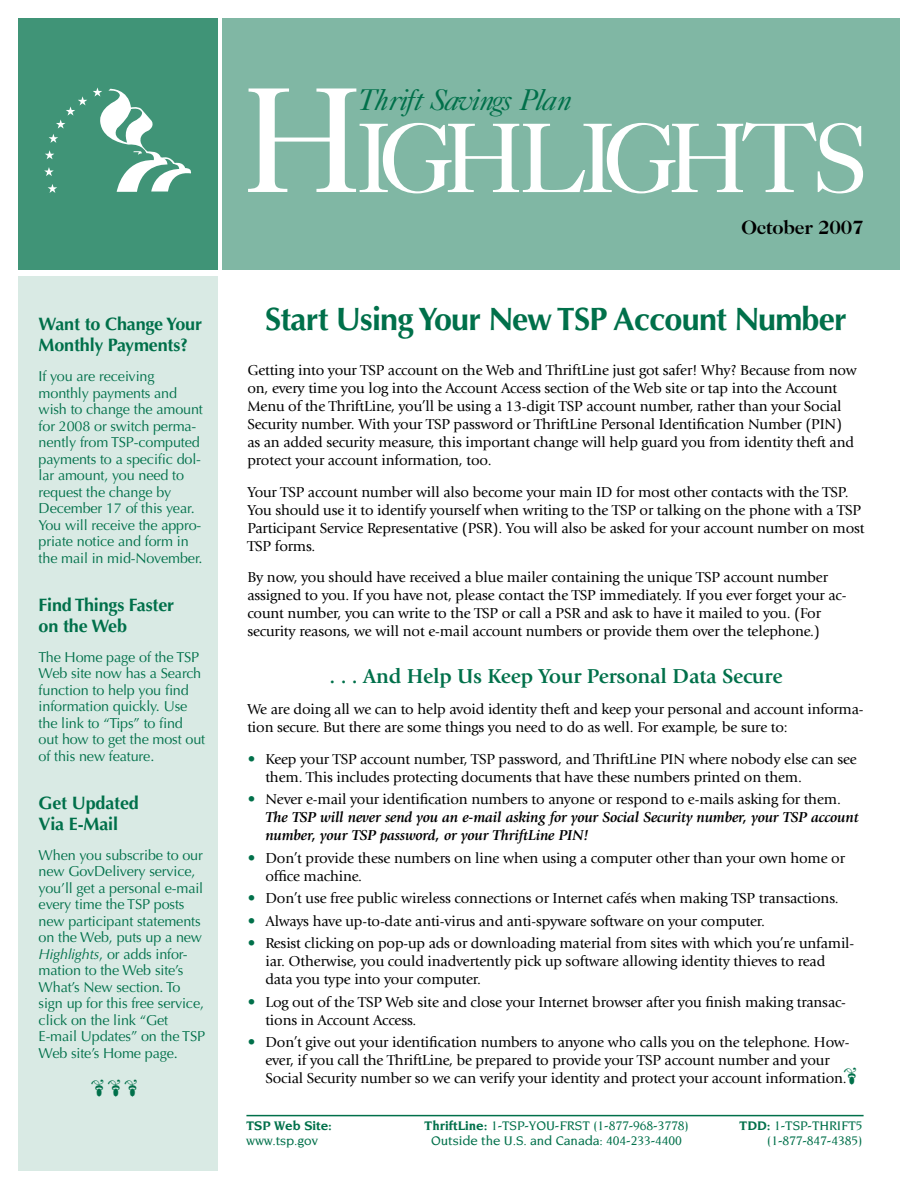
<style>
.page{position:relative;width:918px;height:1188px;background:#fff}
.page>*{position:absolute;margin:0;border:0;box-sizing:border-box;transform-origin:0 0}
.t1{font:99px "Caslon 540 LT Std";letter-spacing:-.12em;color:#fff}
.t2{font:700 32.4px "Optima LT Std";letter-spacing:-.025em;color:#00704a}
.t3{font:italic 30px "Caslon 540 LT Std";letter-spacing:-.045em;color:#00704a}
.t4{font:700 21px "Giovanni Std";letter-spacing:-.01em;color:#00704a}
.t5{font:700 19.5px "Caslon 224 Std";letter-spacing:-.01em;color:#000}
.t6{font:700 18px/21px "Optima LT Std";letter-spacing:-.01em;color:#00704a}
.t7{font:18px "Adobe Caslon Pro";color:#00704a}
.t8{font:16.5px/22.5px "Novarese Std";color:#00704a;text-align:justify}
.t9{font:15px/18px "Giovanni Std";letter-spacing:-.01em;color:#000}
.t10{font:italic 700 15px/18px "Giovanni Std";letter-spacing:-.01em;color:#000}
.t11{font:14.4px/16.5px "Optima LT Std";letter-spacing:-.01em;color:#00704a}
.t12{font:500 13.5px "Novarese Std";letter-spacing:-.005em;color:#00704a}
.t13{font:700 13.5px "Novarese Std";letter-spacing:-.005em;color:#00704a}
.s1{font-style:italic}
.s2{font-size:150px}
.s3{font-weight:700}
</style>
<div class="page">
<div style="left:0;top:0;width:217px;height:270px;background:#409477"></div>
<div style="left:222px;top:0;width:696px;height:270px;background:#80b7a4"></div>
<div style="left:0;top:276px;width:217px;height:912px;background:#d9eae4"></div>
<svg style="left:93px;top:87px;width:98px;height:105px"></svg>
<svg style="left:49px;top:96px;width:38px;height:47px"></svg>
<svg style="left:45px;top:150px;width:9px;height:9px"></svg>
<svg style="left:44px;top:167px;width:10px;height:9px"></svg>
<svg style="left:48px;top:184px;width:9px;height:9px"></svg>
<div style="left:0;top:1172px;width:229px;height:16px;background:#fff"></div>
<div style="left:900px;top:0;width:18px;height:344px;background:#fff"></div>
<div style="left:0;top:0;width:918px;height:18px;background:#fff"></div>
<div style="left:0;top:0;width:18px;height:1188px;background:#fff"></div>
<hr style="left:246px;top:1115px;width:618px;height:1px;background:#00704a">
<p class="t6" style="left:39px;top:314px;width:165px">Want to Change Your<br>Monthly Payments?</p>
<p class="t11" style="left:39px;top:368px;width:166px">If you are receiving monthly payments and wish to change the amount for 2008 or switch perma&shy;nently from TSP-computed payments to a specific dol&shy;lar amount, you need to request the change by<br>December 17 of this year.<br>You will receive the appro&shy;priate notice and form in the mail in mid-November.</p>
<p class="t6" style="left:39px;top:594px;width:137px">Find Things Faster on the Web</p>
<p class="t11" style="left:39px;top:649px;width:168px">The Home page of the TSP<br>Web site now has a Search function to help you find information quickly. Use the link to “Tips” to find out how to get the most out of this new feature.</p>
<p class="t6" style="left:39px;top:792px;width:102px">Get Updated<br>Via E-Mail</p>
<p class="t11" style="left:39px;top:847px;width:168px">When you subscribe to our new GovDelivery service, you’ll get a personal e-mail every time the TSP posts new participant statements on the Web, puts up a new<br><span class="s1">Highlights</span>, or adds infor&shy;mation to the Web site’s<br>What’s New section. To sign up for this free service, click on the link “Get<br>E-mail Updates” on the TSP<br>Web site’s Home page.</p>
<p class="t7" style="left:92px;top:1080px;width:47px">3 3 3</p>
<h1 class="t1" style="left:240px;top:98px;width:630px"><span class="s2">H</span>IGHLIGHTS</h1>
<h3 class="t3" style="left:358px;top:82px;width:216px">Thrift Savings Plan</h3>
<h3 class="t5" style="left:741px;top:216px;width:124px">October 2007</h3>
<h2 class="t2" style="left:265px;top:301px;width:583px">Start Using Your New TSP Account Number</h2>
<p class="t9" style="left:247px;top:362px;width:611px">Getting into your TSP account on the Web and ThriftLine just got safer! Why? Because from now on, every time you log into the Account Access section of the Web site or tap into the Account Menu of the ThriftLine, you’ll be using a 13-digit TSP account number, rather than your Social Security number. With your TSP password or ThriftLine Personal Identification Number (PIN) as an added security measure, this important change will help guard you from identity theft and protect your account information, too.</p>
<p class="t9" style="left:247px;top:483px;width:619px">Your TSP account number will also become your main ID for most other contacts with the TSP.<br>You should use it to identify yourself when writing to the TSP or talking on the phone with a TSP Participant Service Representative (PSR). You will also be asked for your account number on most TSP forms.</p>
<p class="t9" style="left:247px;top:569px;width:601px">By now, you should have received a blue mailer containing the unique TSP account number assigned to you. If you have not, please contact the TSP immediately. If you ever forget your ac&shy;count number, you can write to the TSP or call a PSR and ask to have it mailed to you. (For security reasons, we will not e-mail account numbers or provide them over the telephone.)</p>
<h3 class="t4" style="left:329px;top:664px;width:455px">. . . And Help Us Keep Your Personal Data Secure</h3>
<p class="t9" style="left:247px;top:701px;width:618px">We are doing all we can to help avoid identity theft and keep your personal and account informa&shy;tion secure. But there are some things you need to do as well. For example, be sure to:</p>
<p class="t9" style="left:265px;top:750px;width:593px">Keep your TSP account number, TSP password, and ThriftLine PIN where nobody else can see them. This includes protecting documents that have these numbers printed on them.</p>
<p class="t9" style="left:265px;top:791px;width:577px">Never e-mail your identification numbers to anyone or respond to e-mails asking for them.</p>
<p class="t10" style="left:265px;top:809px;width:595px">The TSP will never send you an e-mail asking for your Social Security number, your TSP account number, your TSP password, or your ThriftLine PIN!</p>
<p class="t9" style="left:265px;top:849px;width:581px">Don’t provide these numbers on line when using a computer other than your own home or office machine.</p>
<p class="t9" style="left:265px;top:887px;width:590px;line-height:22.5px">Don’t use free public wireless connections or Internet cafés when making TSP transactions.<br>Always have up-to-date anti-virus and anti-spyware software on your computer.<br>Resist clicking on pop-up ads or downloading material from sites with which you’re unfamil-</p>
<p class="t9" style="left:265px;top:953px;width:561px">iar. Otherwise, you could inadvertently pick up software allowing identity thieves to read data you type into your computer.</p>
<p class="t9" style="left:265px;top:993px;width:582px">Log out of the TSP Web site and close your Internet browser after you finish making transac&shy;tions in Account Access.</p>
<p class="t9" style="left:265px;top:1034px;width:586px">Don’t give out your identification numbers to anyone who calls you on the telephone. How&shy;ever, if you call the ThriftLine, be prepared to provide your TSP account number and your<br>Social Security number so we can verify your identity and protect your account information.</p>
<p class="t8" style="left:247px;top:747px;width:10px">•</p>
<p class="t8" style="left:247px;top:788px;width:10px">•</p>
<p class="t8" style="left:247px;top:846px;width:10px">•</p>
<p class="t8" style="left:247px;top:887px;width:10px">• • •</p>
<p class="t8" style="left:247px;top:990px;width:10px">•</p>
<p class="t8" style="left:247px;top:1031px;width:10px">•</p>
<p class="t7" style="left:844px;top:1068px;width:13px">3</p>
<p class="t13" style="left:246px;top:1118px;width:87px">TSP Web Site:</p>
<p class="t12" style="left:424px;top:1118px;width:266px"><span class="s3">ThriftLine:</span> 1-TSP-YOU-FRST (1-877-968-3778)</p>
<p class="t12" style="left:739px;top:1118px;width:125px"><span class="s3">TDD:</span> 1-TSP-THRIFT5</p>
<p class="t12" style="left:246px;top:1133px;width:74px">www.tsp.gov</p>
<p class="t12" style="left:431px;top:1133px;width:252px">Outside the U.S. and Canada: 404-233-4400</p>
<p class="t12" style="left:767px;top:1133px;width:97px">(1-877-847-4385)</p>
</div>
